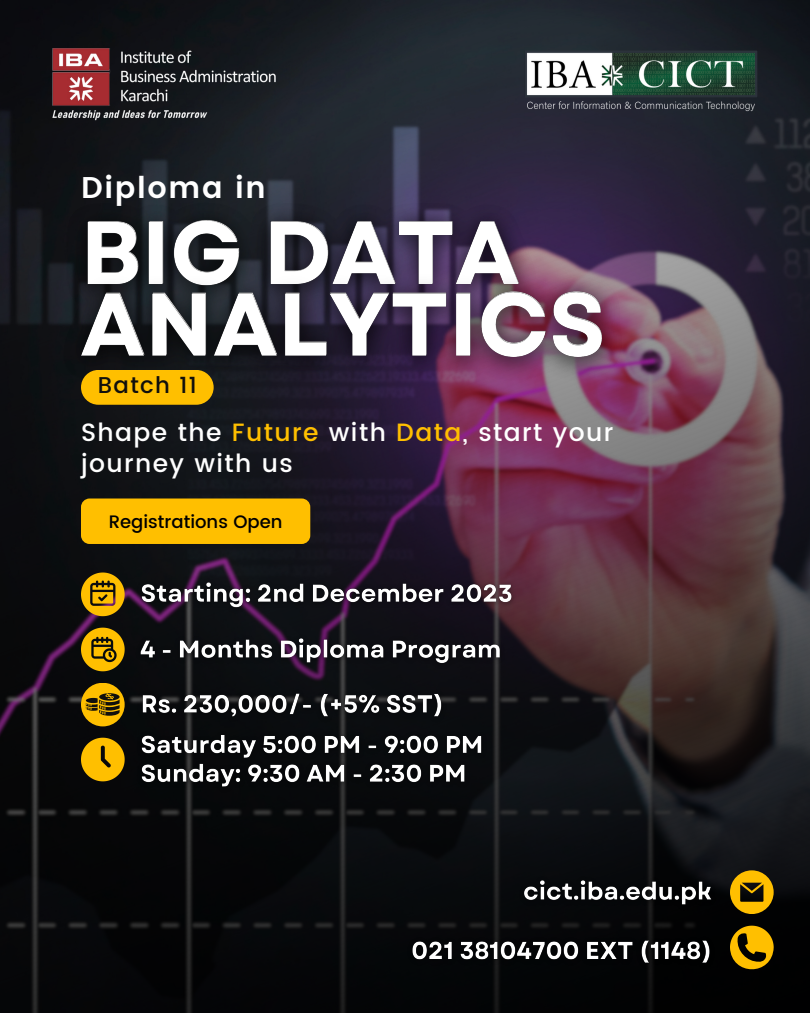
<style>
.page{position:relative;width:810px;height:1013px;background:#fff}
.page>*{position:absolute;margin:0;border:0;box-sizing:border-box;transform-origin:0 0}
.t1{font:600 30px "Poppins";letter-spacing:.055em;color:#fff}
.t2{font:500 25px/30.8px "Poppins";letter-spacing:.055em;color:#fff}
.t3{font:500 22.8px "Poppins";letter-spacing:.055em;color:#100f0d}
.t4{font:500 18px "Poppins";color:#000}
.s1{color:#ffbf00}
</style>
<div class="page">
<img style="left:0;top:0;width:810px;height:1012px">
<img style="left:46px;top:44px;width:239px;height:79px">
<img style="left:521px;top:47px;width:240px;height:68px">
<svg style="left:81px;top:572px;width:43px;height:44px;background:#a87e08"></svg>
<div style="left:81px;top:498px;width:229px;height:46px;background:#ffbf00;border-radius:9px"></div>
<svg style="left:81px;top:627px;width:43px;height:44px;background:#a77e06"></svg>
<div style="left:81px;top:682px;width:44px;height:44px;background:#ffbf00;border-radius:50%"></div>
<svg style="left:86px;top:693px;width:34px;height:22px"></svg>
<svg style="left:730px;top:925px;width:44px;height:51px;background:#856300"></svg>
<svg style="left:730px;top:870px;width:44px;height:43px;background:#987305"></svg>
<img style="left:51px;top:190px;width:583px;height:201px">
<div style="left:81px;top:370px;width:133px;height:35px;background:#ffbf00;border-radius:17px"></div>
<svg style="left:81px;top:737px;width:43px;height:44px;background:#be8f02"></svg>
<img style="left:133px;top:575px;width:388px;height:43px">
<img style="left:133px;top:630px;width:375px;height:42px">
<img style="left:134px;top:685px;width:316px;height:41px">
<img style="left:403px;top:932px;width:316px;height:40px">
<img style="left:515px;top:872px;width:206px;height:42px">
<img style="left:133px;top:727px;width:358px;height:69px">
<p class="t1" style="left:81px;top:170px;width:186px">Diploma in</p>
<p class="t3" style="left:98px;top:372px;width:100px">Batch 11</p>
<p class="t2" style="left:81px;top:417px;width:534px">Shape the <span class="s1">Future</span> with <span class="s1">Data</span>, start your journey with us</p>
<p class="t4" style="left:109px;top:511px;width:175px">Registrations Open</p>
</div>
